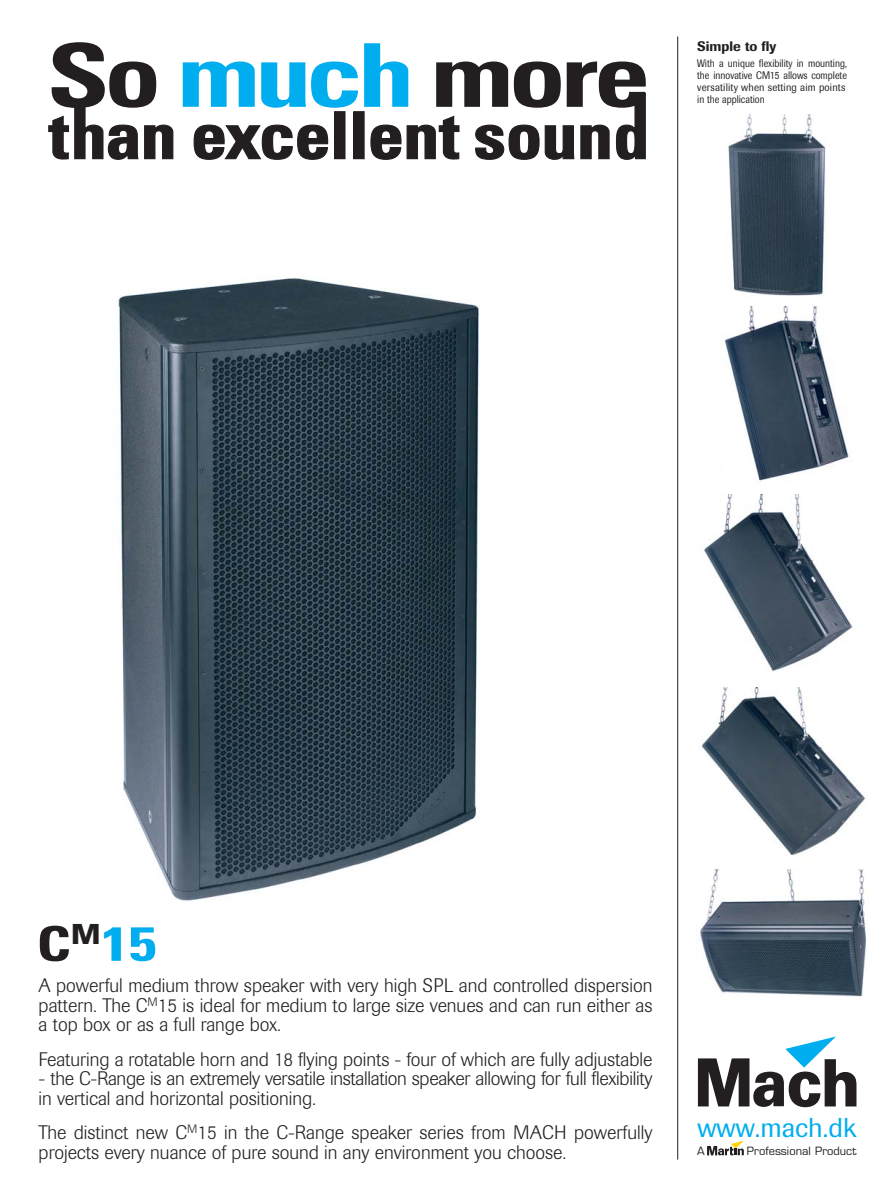
<style>
.page{position:relative;width:893px;height:1190px;background:#fff}
.page>*{position:absolute;margin:0;border:0;box-sizing:border-box;transform-origin:0 0}
.t1{font:700 condensed 47.85px "Univers";color:#00aeef;scale:1.3 1}
.t2{font:27px "Imago";color:#00aeef}
.t3{font:300 19.35px/19.5px "Imago";color:#231f20}
.t4{font:500 13.65px "Imago";color:#231f20}
.t5{font:11.1px "Eurostile";color:#231f20}
.t6{font:10.8px/12px "Imago";color:#231f20;scale:.85 1}
.s1{color:#231f20}
</style>
<div class="page">
<svg style="left:183px;top:61px;width:72px;height:46px"></svg>
<svg style="left:261px;top:61px;width:97px;height:47px"></svg>
<svg style="left:48px;top:42px;width:126px;height:118px"></svg>
<svg style="left:193px;top:124px;width:136px;height:36px"></svg>
<div style="left:335px;top:112px;width:10px;height:47px;background:#231f20"></div>
<div style="left:334px;top:111px;width:11px;height:48px;border:1px solid #231f20"></div>
<div style="left:354px;top:112px;width:10px;height:47px;background:#231f20"></div>
<div style="left:353px;top:111px;width:11px;height:48px;border:1px solid #231f20"></div>
<svg style="left:364px;top:43px;width:282px;height:117px"></svg>
<svg style="left:698px;top:1036px;width:158px;height:71px"></svg>
<svg style="left:707px;top:1141px;width:37px;height:15px"></svg>
<svg style="left:707px;top:1141px;width:36px;height:14px"></svg>
<hr style="left:677px;top:36px;width:1px;height:1123px;background:#231f20">
<img style="left:728px;top:115px;width:98px;height:181px">
<img style="left:725px;top:307px;width:124px;height:174px">
<img style="left:704px;top:495px;width:149px;height:176px">
<img style="left:701px;top:687px;width:167px;height:168px">
<img style="left:700px;top:869px;width:167px;height:127px">
<img style="left:118px;top:278px;width:361px;height:623px">
<p class="t4" style="left:697px;top:41px;width:81px">Simple to fly</p>
<p class="t6" style="left:697px;top:58px;width:177px">With a unique flexibility in mounting, the innovative CM15 allows complete versatility when setting aim points in the application</p>
<h1 class="t1" style="left:36px;top:926px;width:94px"><span class="s1">C</span><sup>M</sup>15</h1>
<p class="t3" style="left:39px;top:977px;width:615px;text-align:justify">A powerful medium throw speaker with very high SPL and controlled dispersion pattern. The C<sup>M</sup>15 is ideal for medium to large size venues and can run either as a top box or as a full range box.</p>
<p class="t3" style="left:39px;top:1051px;width:615px">Featuring a rotatable horn and 18 flying points - four of which are fully adjustable</p>
<p class="t3" style="left:39px;top:1070px;width:615px">- the C-Range is an extremely versatile installation speaker allowing for full flexibility in vertical and horizontal positioning.</p>
<p class="t3" style="left:39px;top:1124px;width:615px">The distinct new C<sup>M</sup>15 in the C-Range speaker series from MACH powerfully projects every nuance of pure sound in any environment you choose.</p>
<h2 class="t2" style="left:697px;top:1117px;width:161px">www.mach.dk</h2>
<p class="t5" style="left:697px;top:1146px;width:9px">A</p>
<p class="t5" style="left:746px;top:1146px;width:111px">Professional Product</p>
</div>
